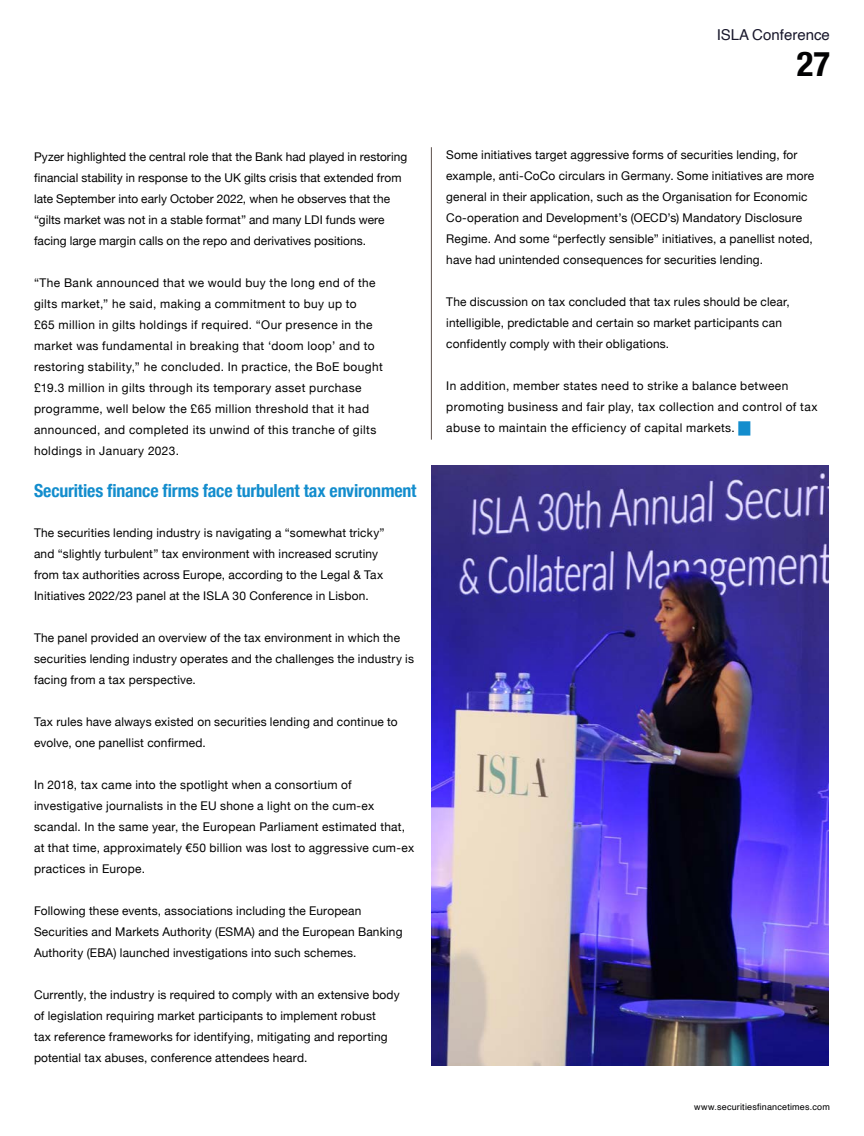
<style>
.page{position:relative;width:864px;height:1136px;background:#fff}
.page>*{position:absolute;margin:0;border:0;box-sizing:border-box;transform-origin:0 0}
.t1{font:700 condensed 34.5px "Helvetica Neue";color:#020203}
.t2{font:700 condensed 18px "Helvetica Neue";letter-spacing:-.01em;color:#138dcd}
.t3{font:15px "Helvetica";color:#19182c}
.t4{font:12px/21px "Helvetica Neue";letter-spacing:.015em;color:#000}
.t5{font:12px/21px "Helvetica Neue";letter-spacing:.035em;color:#000}
.t6{font:9px "Helvetica";letter-spacing:.025em;color:#020203}
.s1{font-family:"Helvetica";color:#138dcd}
</style>
<div class="page">
<hr style="left:431px;top:147px;width:1px;height:292px;background:#5d514d">
<img style="left:431px;top:465px;width:397px;height:600px">
<p class="t4" style="left:34px;top:147px;width:374px">Pyzer highlighted the central role that the Bank had played in restoring financial stability in response to the UK gilts crisis that extended from late September into early October 2022, when he observes that the “gilts market was not in a stable format” and many LDI funds were facing large margin calls on the repo and derivatives positions.</p>
<p class="t5" style="left:34px;top:273px;width:350px">“The Bank announced that we would buy the long end of the gilts market,” he said, making a commitment to buy up to<br>£65 million in gilts holdings if required. “Our presence in the market was fundamental in breaking that ‘doom loop’ and to restoring stability,” he concluded. In practice, the BoE bought £19.3 million in gilts through its temporary asset purchase programme, well below the £65 million threshold that it had announced, and completed its unwind of this tranche of gilts holdings in January 2023.</p>
<h2 class="t2" style="left:34px;top:475px;width:384px">Securities finance firms face turbulent tax environment</h2>
<p class="t4" style="left:34px;top:522px;width:352px">The securities lending industry is navigating a “somewhat tricky” and “slightly turbulent” tax environment with increased scrutiny from tax authorities across Europe, according to the Legal &amp; Tax Initiatives 2022/23 panel at the ISLA 30 Conference in Lisbon.</p>
<p class="t4" style="left:34px;top:627px;width:381px">The panel provided an overview of the tax environment in which the securities lending industry operates and the challenges the industry is facing from a tax perspective.</p>
<p class="t4" style="left:34px;top:711px;width:365px">Tax rules have always existed on securities lending and continue to evolve, one panellist confirmed.</p>
<p class="t4" style="left:34px;top:774px;width:381px">In 2018, tax came into the spotlight when a consortium of investigative journalists in the EU shone a light on the cum-ex scandal. In the same year, the European Parliament estimated that, at that time, approximately €50 billion was lost to aggressive cum-ex practices in Europe.</p>
<p class="t4" style="left:34px;top:900px;width:370px">Following these events, associations including the European<br>Securities and Markets Authority (ESMA) and the European Banking<br>Authority (EBA) launched investigations into such schemes.</p>
<p class="t4" style="left:34px;top:984px;width:367px">Currently, the industry is required to comply with an extensive body of legislation requiring market participants to implement robust<br>tax reference frameworks for identifying, mitigating and reporting potential tax abuses, conference attendees heard.</p>
<p class="t3" style="left:716px;top:23px;width:115px">ISLA Conference</p>
<h1 class="t1" style="left:796px;top:35px;width:35px">27</h1>
<p class="t4" style="left:446px;top:144px;width:369px">Some initiatives target aggressive forms of securities lending, for example, anti-CoCo circulars in Germany. Some initiatives are more general in their application, such as the Organisation for Economic Co-operation and Development’s (OECD’s) Mandatory Disclosure Regime. And some “perfectly sensible” initiatives, a panellist noted, have had unintended consequences for securities lending.</p>
<p class="t4" style="left:446px;top:291px;width:345px">The discussion on tax concluded that tax rules should be clear, intelligible, predictable and certain so market participants can confidently comply with their obligations.</p>
<p class="t5" style="left:446px;top:375px;width:372px">In addition, member states need to strike a balance between promoting business and fair play, tax collection and control of tax abuse to maintain the efficiency of capital markets. <span class="s1">█</span></p>
<p class="t6" style="left:694px;top:1099px;width:137px">www.securitiesfinancetimes.com</p>
</div>
